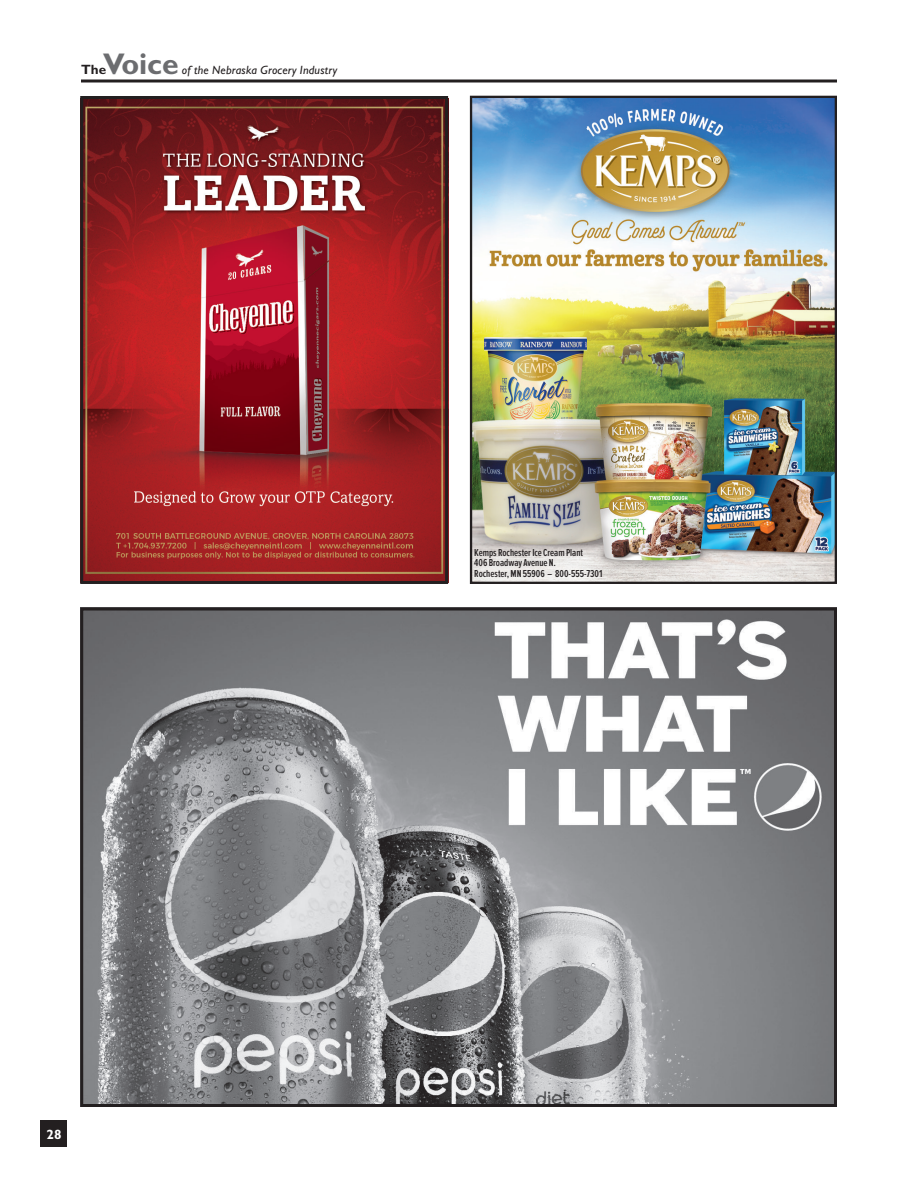
<style>
.page{position:relative;width:918px;height:1188px;background:#fff}
.page>*{position:absolute;margin:0;border:0;box-sizing:border-box;transform-origin:0 0}
.t1{font:700 30px "Gill Sans";letter-spacing:-.005em;color:#6c6d70}
.t2{font:700 13.5px "Gill Sans";color:#231f20}
.t3{font:700 13.5px "Gill Sans";color:#fff}
.t4{font:italic 12px "Gill Sans";letter-spacing:.015em;color:#231f20}
.t5{font:600 10.5px/10.5px "Proxima Nova Ex Cn";color:#231f20}
</style>
<div class="page">
<hr style="left:81px;top:80px;width:756px;height:2px;background:#231f20">
<div style="left:40px;top:1120px;width:28px;height:28px;background:#231f20"></div>
<img style="left:84px;top:612px;width:749px;height:491px">
<div style="left:80px;top:608px;width:757px;height:499px;border:3px solid #231f20"></div>
<img style="left:84px;top:100px;width:360px;height:480px">
<div style="left:80px;top:96px;width:368px;height:488px;border:3px solid #231f20"></div>
<img style="left:473px;top:99px;width:361px;height:482px">
<div style="left:470px;top:96px;width:367px;height:488px;border:2px solid #231f20"></div>
<h1 class="t1" style="left:103px;top:46px;width:77px">Voice</h1>
<p class="t2" style="left:81px;top:62px;width:27px">The</p>
<p class="t4" style="left:182px;top:63px;width:157px">of the Nebraska Grocery Industry</p>
<p class="t5" style="left:474px;top:547px;width:130px">Kemps Rochester Ice Cream Plant<br>406 Broadway Avenue N.<br>Rochester, MN 55906 – 800-555-7301</p>
<p class="t3" style="left:46px;top:1127px;width:17px">28</p>
</div>
